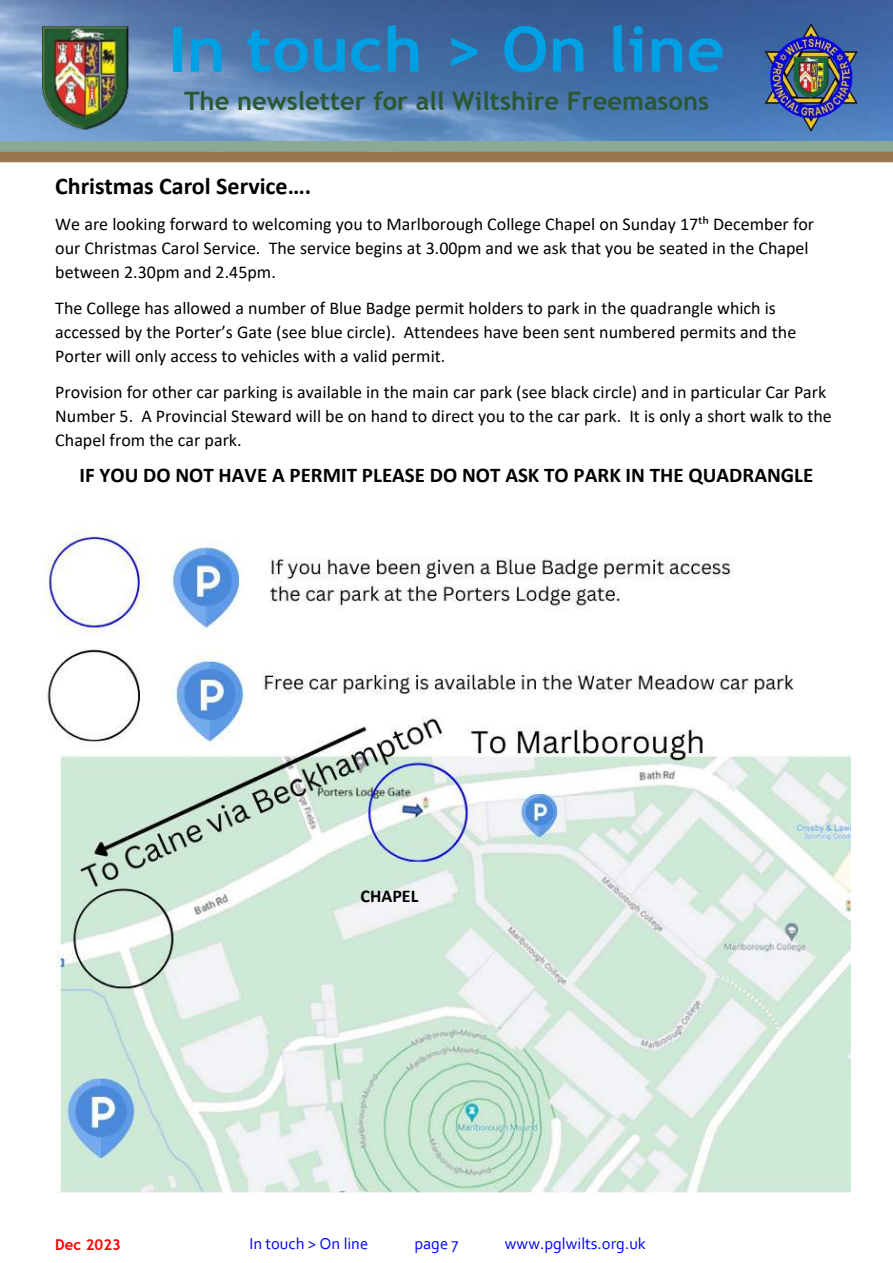
<style>
.page{position:relative;width:893px;height:1263px;background:#fff}
.page>*{position:absolute;margin:0;border:0;box-sizing:border-box;transform-origin:0 0}
.t1{font:700 62.7px "Trebuchet MS";color:#00a0e4;scale:1.06 1}
.t2{font:700 25.5px "Trebuchet MS";color:#2b5733}
.t3{font:700 24px "Calibri";color:#000}
.t4{font:700 21px "Calibri";color:#000}
.t5{font:18px/24px "Calibri";color:#000}
.t6{font:700 18px "Calibri";color:#000}
.t7{font:16.5px "Corbel";color:#00f}
.t8{font:700 15px "Trebuchet MS";color:#f00}
</style>
<div class="page">
<img style="left:0;top:0;width:893px;height:163px">
<img style="left:42px;top:27px;width:86px;height:103px">
<img style="left:765px;top:24px;width:93px;height:108px">
<img style="left:0;top:142px;width:893px;height:20px">
<img style="left:43px;top:528px;width:807px;height:664px">
<h1 class="t1" style="left:168px;top:25px;width:527px">In touch &gt; On line</h1>
<h2 class="t2" style="left:184px;top:91px;width:526px">The newsletter for all Wiltshire Freemasons</h2>
<h3 class="t3" style="left:55px;top:176px;width:257px">Christmas Carol Service….</h3>
<p class="t5" style="left:55px;top:213px;width:760px">We are looking forward to welcoming you to Marlborough College Chapel on Sunday 17th December for our Christmas Carol Service. The service begins at 3.00pm and we ask that you be seated in the Chapel between 2.30pm and 2.45pm.</p>
<p class="t5" style="left:55px;top:297px;width:742px">The College has allowed a number of Blue Badge permit holders to park in the quadrangle which is accessed by the Porter’s Gate (see blue circle). Attendees have been sent numbered permits and the<br>Porter will only access to vehicles with a valid permit.</p>
<p class="t5" style="left:55px;top:381px;width:778px">Provision for other car parking is available in the main car park (see black circle) and in particular Car Park<br>Number 5. A Provincial Steward will be on hand to direct you to the car park. It is only a short walk to the<br>Chapel from the car park.</p>
<p class="t4" style="left:80px;top:466px;width:735px">IF YOU DO NOT HAVE A PERMIT PLEASE DO NOT ASK TO PARK IN THE QUADRANGLE</p>
<p class="t6" style="left:361px;top:888px;width:59px">CHAPEL</p>
<p class="t8" style="left:55px;top:1238px;width:67px">Dec 2023</p>
<p class="t7" style="left:249px;top:1237px;width:120px">In touch &gt; On line</p>
<p class="t7" style="left:414px;top:1237px;width:46px">page 7</p>
<p class="t7" style="left:505px;top:1237px;width:143px">www.pglwilts.org.uk</p>
</div>
